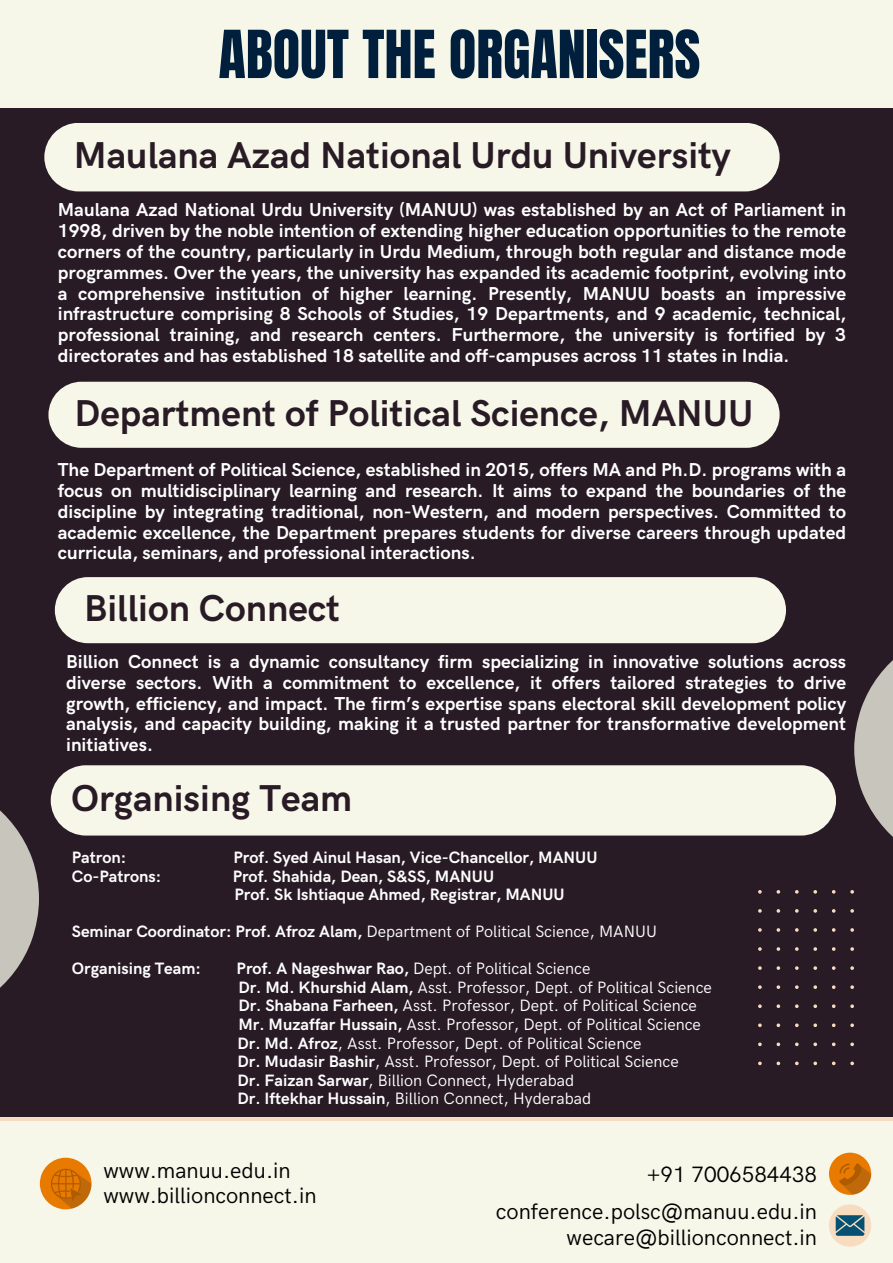
<style>
.page{position:relative;width:893px;height:1263px;background:#291b25}
.page>*{position:absolute;margin:0;border:0;box-sizing:border-box;transform-origin:0 0}
.t1{font:56.25px "Anton";color:#001f3d}
.t2{font:700 37.5px "HK Grotesk";color:#291b25}
.t3{font:22.27px/25.3px "HK Grotesk";color:#000}
.t4{font:700 18.75px/20.9px "HK Grotesk";color:#fff;text-align:justify}
.t5{font:16.5px "HK Grotesk";color:#fff}
.t6{font:700 16.5px/18.6px "HK Grotesk";color:#fff}
.s1{font-weight:400}
.s2{font-weight:700}
</style>
<div class="page">
<svg style="left:0;top:810px;width:39px;height:178px;fill:#c8c5bd"></svg>
<svg style="left:854px;top:660px;width:39px;height:177px;fill:#c8c5bd"></svg>
<div style="left:0;top:1117px;width:893px;height:146px;background:#f8dcbf"></div>
<div style="left:0;top:0;width:893px;height:108px;background:#f6f6e9"></div>
<div style="left:44px;top:123px;width:735px;height:68px;background:#f6f6e9"></div>
<div style="left:48px;top:382px;width:731px;height:66px;background:#f6f6e9;border-radius:33px"></div>
<div style="left:51px;top:765px;width:785px;height:70px;background:#f6f6e9;border-radius:35px"></div>
<div style="left:55px;top:577px;width:731px;height:66px;background:#f6f6e9;border-radius:33px"></div>
<div style="left:0;top:1121px;width:893px;height:142px;background:#f6f6e9"></div>
<svg style="left:39px;top:1157px;width:52px;height:52px"></svg>
<svg style="left:829px;top:1152px;width:42px;height:94px"></svg>
<svg style="left:758px;top:890px;width:96px;height:175px"></svg>
<h4 class="t1" style="left:218px;top:14px;width:483px">ABOUT THE ORGANISERS</h4>
<h1 class="t2" style="left:74px;top:135px;width:658px">Maulana Azad National Urdu University</h1>
<h2 class="t4" style="left:58px;top:200px;width:790px">Maulana Azad National Urdu University (MANUU) was established by an Act of Parliament in 1998, driven by the noble intention of extending higher education opportunities to the remote corners of the country, particularly in Urdu Medium, through both regular and distance mode programmes. Over the years, the university has expanded its academic footprint, evolving into a comprehensive institution of higher learning. Presently, MANUU boasts an impressive infrastructure comprising 8 Schools of Studies, 19 Departments, and 9 academic, technical, professional training, and research centers. Furthermore, the university is fortified by 3 directorates and has established 18 satellite and off-campuses across 11 states in India.</h2>
<h4 class="t2" style="left:75px;top:392px;width:680px">Department of Political Science, MANUU</h4>
<h5 class="t4" style="left:58px;top:460px;width:790px">The Department of Political Science, established in 2015, offers MA and Ph.D. programs with a focus on multidisciplinary learning and research. It aims to expand the boundaries of the discipline by integrating traditional, non-Western, and modern perspectives. Committed to academic excellence, the Department prepares students for diverse careers through updated curricula, seminars, and professional interactions.</h5>
<p class="t2" style="left:84px;top:587px;width:257px">Billion Connect</p>
<p class="t4" style="left:66px;top:652px;width:781px">Billion Connect is a dynamic consultancy firm specializing in innovative solutions across diverse sectors. With a commitment to excellence, it offers tailored strategies to drive growth, efficiency, and impact. The firm’s expertise spans electoral skill development policy analysis, and capacity building, making it a trusted partner for transformative development initiatives.</p>
<h2 class="t2" style="left:71px;top:778px;width:282px">Organising Team</h2>
<p class="t6" style="left:72px;top:849px;width:56px">Patron:</p>
<p class="t6" style="left:233px;top:849px;width:365px">Prof. Syed Ainul Hasan, Vice-Chancellor, MANUU</p>
<p class="t6" style="left:72px;top:867px;width:91px">Co-Patrons:</p>
<p class="t6" style="left:233px;top:867px;width:333px">Prof. Shahida, Dean, S&amp;SS, MANUU<br>Prof. Sk Ishtiaque Ahmed, Registrar, MANUU</p>
<p class="t6" style="left:72px;top:923px;width:586px">Seminar Coordinator: Prof. Afroz Alam, <span class="s1">Department of Political Science, MANUU</span></p>
<p class="t6" style="left:72px;top:960px;width:131px">Organising Team:</p>
<p class="t5" style="left:237px;top:959px;width:355px"><span class="s2">Prof. A Nageshwar Rao,</span> Dept. of Political Science</p>
<p class="t5" style="left:238px;top:978px;width:475px"><span class="s2">Dr. Md. Khurshid Alam,</span> Asst. Professor, Dept. of Political Science</p>
<p class="t5" style="left:238px;top:996px;width:460px"><span class="s2">Dr. Shabana Farheen,</span> Asst. Professor, Dept. of Political Science</p>
<p class="t5" style="left:238px;top:1015px;width:464px"><span class="s2">Mr. Muzaffar Hussain,</span> Asst. Professor, Dept. of Political Science</p>
<p class="t5" style="left:237px;top:1034px;width:405px"><span class="s2">Dr. Md. Afroz</span>, Asst. Professor, Dept. of Political Science</p>
<h3 class="t5" style="left:237px;top:1052px;width:443px"><span class="s2">Dr. Mudasir Bashir</span>, Asst. Professor, Dept. of Political Science</h3>
<h3 class="t5" style="left:237px;top:1071px;width:338px"><span class="s2">Dr. Faizan Sarwar</span>, Billion Connect, Hyderabad</h3>
<h3 class="t5" style="left:237px;top:1089px;width:355px"><span class="s2">Dr. Iftekhar Hussain</span>, Billion Connect, Hyderabad</h3>
<h2 class="t3" style="left:106px;top:1149px;width:215px">www.manuu.edu.in www.billionconnect.in</h2>
<h4 class="t3" style="left:638px;top:1149px;width:172px">+91 7006584438</h4>
<h2 class="t3" style="left:557px;top:1204px;width:252px">wecare@billionconnect.in</h2>
<p class="t3" style="left:103px;top:1158px;width:215px">www.manuu.edu.in www.billionconnect.in</p>
<p class="t3" style="left:647px;top:1163px;width:172px">+91 7006584438</p>
<p class="t3" style="left:496px;top:1200px;width:323px;text-align:right">conference.polsc@manuu.edu.in wecare@billionconnect.in</p>
</div>
